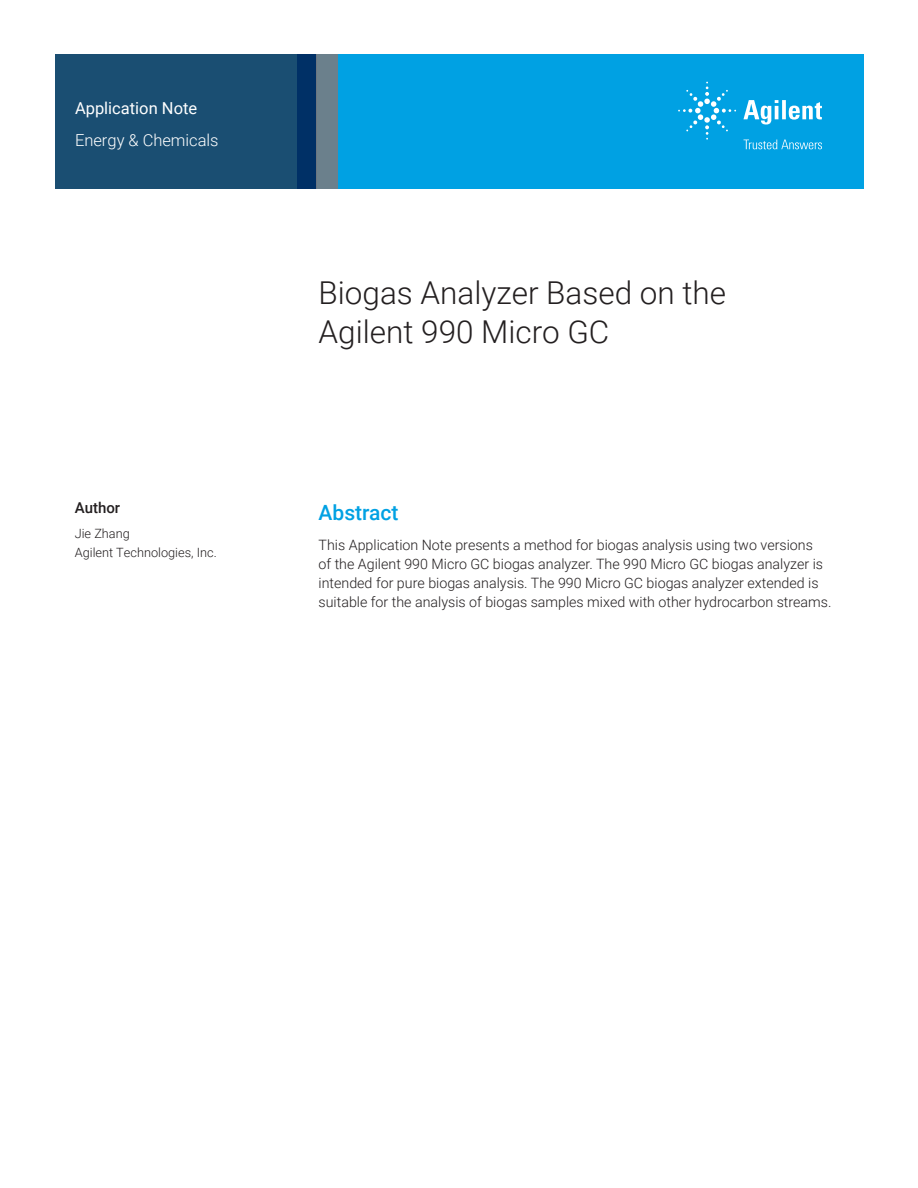
<style>
.page{position:relative;width:918px;height:1188px;background:#fff}
.page>*{position:absolute;margin:0;border:0;box-sizing:border-box;transform-origin:0 0}
.t1{font:300 31.5px/39px "Roboto";color:#231f20}
.Header_1{font:500 21px "Roboto";color:#00a1e3}
.Area_Identifier{font:300 16.5px "Roboto";color:#fff}
.Doctype{font:16.5px "Roboto";color:#fff}
.DATA_author_title{font:500 15px "Roboto";color:#231f20}
.Text{font:300 14.25px/18.8px "Roboto";color:#231f20}
.DATA_author_name___i{font:300 12.75px/18.8px "Roboto";color:#231f20}
</style>
<div class="page">
<div style="left:297px;top:54px;width:567px;height:135px;background:#00a1e3"></div>
<svg style="left:55px;top:54px;width:261px;height:135px;background:#184b71"></svg>
<div style="left:316px;top:54px;width:22px;height:135px;background:#6b808c"></div>
<svg style="left:743px;top:100px;width:79px;height:25px"></svg>
<svg style="left:678px;top:82px;width:58px;height:58px"></svg>
<svg style="left:744px;top:140px;width:78px;height:9px"></svg>
<p class="Doctype" style="left:75px;top:96px;width:124px">Application Note</p>
<p class="Area_Identifier" style="left:75px;top:129px;width:145px">Energy &amp; Chemicals</p>
<p class="DATA_author_title" style="left:75px;top:498px;width:47px">Author</p>
<p class="DATA_author_name___i" style="left:75px;top:524px;width:143px">Jie Zhang<br>Agilent Technologies, Inc.</p>
<p class="t1" style="left:319px;top:272px;width:409px">Biogas Analyzer Based on the<br>Agilent 990 Micro GC</p>
<p class="Header_1" style="left:319px;top:498px;width:82px">Abstract</p>
<p class="Text" style="left:319px;top:535px;width:514px">This Application Note presents a method for biogas analysis using two versions<br>of the Agilent 990 Micro GC biogas analyzer. The 990 Micro GC biogas analyzer is intended for pure biogas analysis. The 990 Micro GC biogas analyzer extended is suitable for the analysis of biogas samples mixed with other hydrocarbon streams.</p>
</div>
